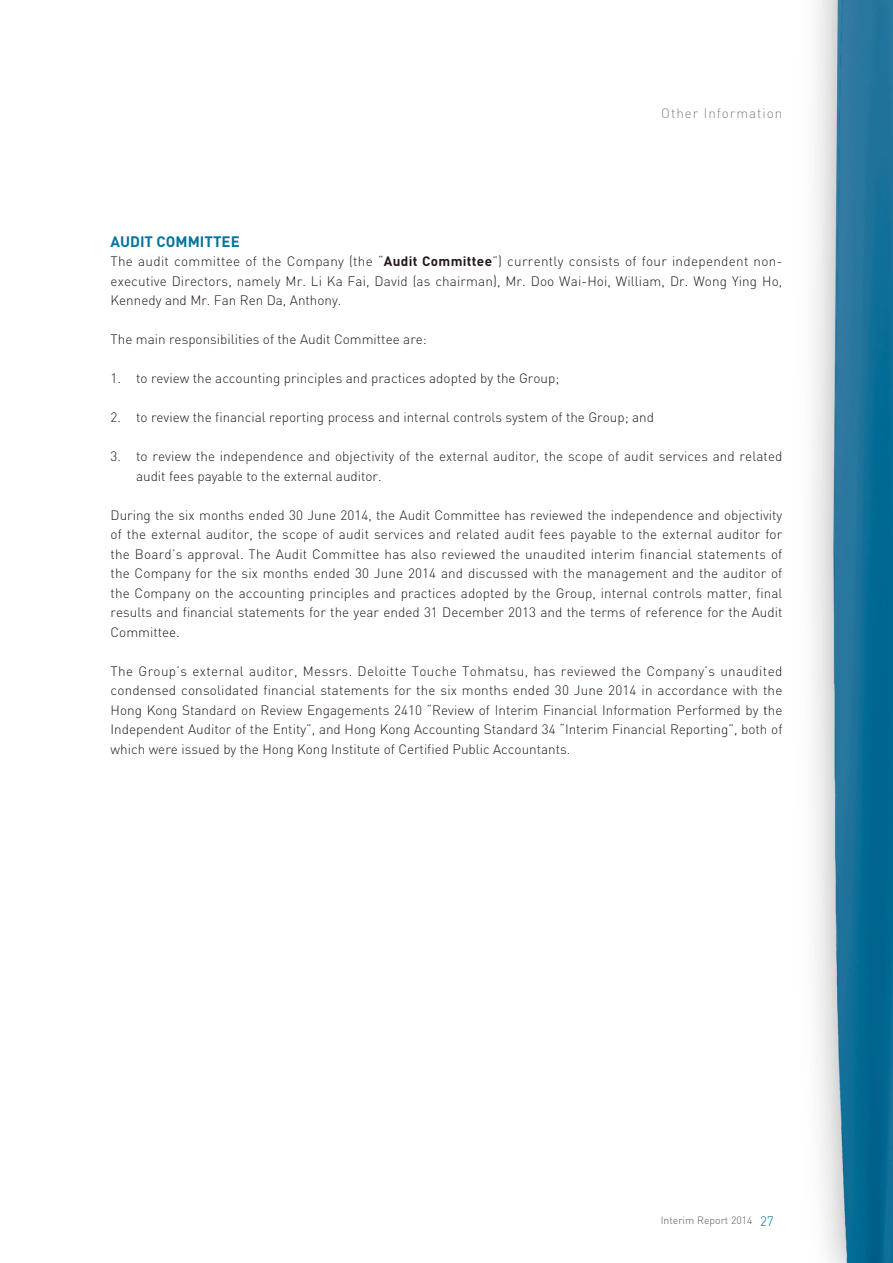
<style>
.page{position:relative;width:893px;height:1263px;background:#fff}
.page>*{position:absolute;margin:0;border:0;box-sizing:border-box;transform-origin:0 0}
.t1{font:700 15px "DIN";color:#00769c}
.t2{font:300 13.5px/19.5px "DIN";color:#231916;text-align:justify}
.t3{font:300 13.5px "DIN";letter-spacing:.07em;color:#808080}
.t4{font:300 10.5px "DIN";color:#595857}
.s1{font-weight:700}
.s2{font-size:13.5px;color:#00769c}
</style>
<div class="page">
<img style="left:814px;top:0;width:79px;height:1263px">
<p class="t3" style="left:661px;top:108px;width:123px">Other Information</p>
<p class="t1" style="left:111px;top:236px;width:131px">AUDIT COMMITTEE</p>
<p class="t2" style="left:111px;top:253px;width:673px">The audit committee of the Company (the “<span class="s1">Audit Committee</span>”) currently consists of four independent non&shy;executive Directors, namely Mr. Li Ka Fai, David (as chairman), Mr. Doo Wai-Hoi, William, Dr. Wong Ying Ho, Kennedy and Mr. Fan Ren Da, Anthony.</p>
<p class="t2" style="left:111px;top:331px;width:318px">The main responsibilities of the Audit Committee are:</p>
<p class="t2" style="left:111px;top:370px;width:450px">1. to review the accounting principles and practices adopted by the Group;</p>
<p class="t2" style="left:111px;top:409px;width:545px">2. to review the financial reporting process and internal controls system of the Group; and</p>
<p class="t2" style="left:136px;top:448px;width:648px;text-indent:-26px">3. to review the independence and objectivity of the external auditor, the scope of audit services and related audit fees payable to the external auditor.</p>
<p class="t2" style="left:111px;top:507px;width:673px">During the six months ended 30 June 2014, the Audit Committee has reviewed the independence and objectivity of the external auditor, the scope of audit services and related audit fees payable to the external auditor for the Board’s approval. The Audit Committee has also reviewed the unaudited interim financial statements of the Company for the six months ended 30 June 2014 and discussed with the management and the auditor of the Company on the accounting principles and practices adopted by the Group, internal controls matter, final results and financial statements for the year ended 31 December 2013 and the terms of reference for the Audit Committee.</p>
<p class="t2" style="left:111px;top:663px;width:673px">The Group’s external auditor, Messrs. Deloitte Touche Tohmatsu, has reviewed the Company’s unaudited condensed consolidated financial statements for the six months ended 30 June 2014 in accordance with the Hong Kong Standard on Review Engagements 2410 “Review of Interim Financial Information Performed by the Independent Auditor of the Entity”, and Hong Kong Accounting Standard 34 “Interim Financial Reporting”, both of which were issued by the Hong Kong Institute of Certified Public Accountants.</p>
<p class="t4" style="left:661px;top:1216px;width:115px">Interim Report 2014 <span class="s2">27</span></p>
</div>
